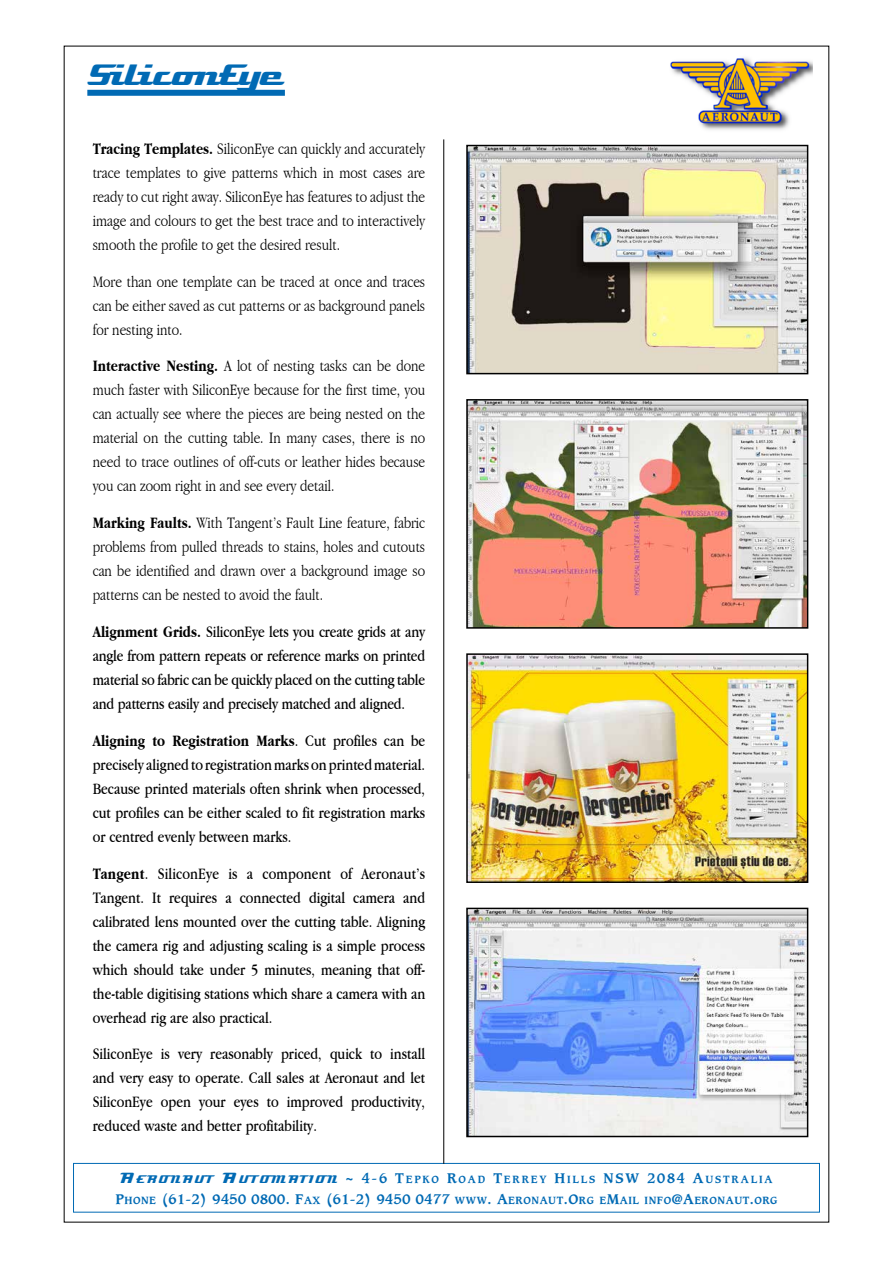
<style>
.page{position:relative;width:893px;height:1263px;background:#fff}
.page>*{position:absolute;margin:0;border:0;box-sizing:border-box;transform-origin:0 0}
.t1{font:33px "Linotype Atomatic";letter-spacing:-.045em;color:#016ab4}
.Standard_Paragraph_G{font:16.5px/24px "Apple Garamond";color:#000;text-align:justify}
.Standard_Paragraph_G-2{font:300 16.5px/24px "Apple Garamond";color:#000;text-align:justify}
.t2{font:700 13.5px "Caxton";letter-spacing:.04em;color:#016ab4}
.t3{font:700 10.2px "Caxton";letter-spacing:.18em;color:#016ab4}
.t4{font:700 10.2px "Caxton";letter-spacing:.055em;color:#016ab4}
.s1{font-weight:700}
.s2{font-family:"Linotype Atomatic";font-weight:400;font-size:16.5px}
.s3{font-family:"Linotype Atomatic";font-weight:400;font-size:12.3px}
.s4{font-size:13.5px}
.s5{font-size:10.2px}
</style>
<div class="page">
<div style="left:73px;top:1163px;width:747px;height:49px;border:1px solid #016ab4"></div>
<hr style="left:443px;top:139px;width:1px;height:1025px;background:#000">
<img style="left:670px;top:58px;width:142px;height:72px">
<div style="left:87px;top:90px;width:198px;height:6px;background:#016ab4"></div>
<img style="left:469px;top:148px;width:336px;height:223px">
<div style="left:466px;top:145px;width:342px;height:229px;border:2px solid #000"></div>
<img style="left:469px;top:402px;width:336px;height:224px">
<div style="left:466px;top:399px;width:342px;height:230px;border:2px solid #000"></div>
<img style="left:469px;top:911px;width:336px;height:223px">
<div style="left:466px;top:908px;width:342px;height:229px;border:2px solid #000"></div>
<img style="left:469px;top:656px;width:336px;height:224px">
<div style="left:466px;top:653px;width:342px;height:230px;border:2px solid #000"></div>
<p class="t1" style="left:87px;top:57px;width:197px">SiliconEye</p>
<p class="Standard_Paragraph_G-2" style="left:93px;top:136px;width:334px"><span class="s1">Tracing Templates.</span> SiliconEye can quickly and accurately trace templates to give patterns which in most cases are ready to cut right away. SiliconEye has features to adjust the image and colours to get the best trace and to interactively smooth the profile to get the desired result.</p>
<p class="Standard_Paragraph_G-2" style="left:93px;top:269px;width:334px">More than one template can be traced at once and traces can be either saved as cut patterns or as background panels for nesting into.</p>
<p class="Standard_Paragraph_G-2" style="left:93px;top:354px;width:334px"><span class="s1">Interactive Nesting.</span> A lot of nesting tasks can be done much faster with SiliconEye because for the first time, you can actually see where the pieces are being nested on the material on the cutting table. In many cases, there is no need to trace outlines of off-cuts or leather hides because you can zoom right in and see every detail.</p>
<p class="Standard_Paragraph_G-2" style="left:93px;top:511px;width:334px"><span class="s1">Marking Faults.</span> With Tangent’s Fault Line feature, fabric problems from pulled threads to stains, holes and cutouts can be identified and drawn over a background image so patterns can be nested to avoid the fault.</p>
<p class="Standard_Paragraph_G" style="left:93px;top:619px;width:334px"><span class="s1">Alignment Grids.</span> SiliconEye lets you create grids at any angle from pattern repeats or reference marks on printed material so fabric can be quickly placed on the cutting table and patterns easily and precisely matched and aligned.</p>
<p class="Standard_Paragraph_G" style="left:93px;top:728px;width:334px"><span class="s1">Aligning to Registration Marks</span>. Cut profiles can be precisely aligned to registration marks on printed material.<br>Because printed materials often shrink when processed, cut profiles can be either scaled to fit registration marks or centred evenly between marks.</p>
<p class="Standard_Paragraph_G" style="left:93px;top:861px;width:334px"><span class="s1">Tangent</span>. SiliconEye is a component of Aeronaut’s Tangent. It requires a connected digital camera and calibrated lens mounted over the cutting table. Aligning the camera rig and adjusting scaling is a simple process which should take under 5 minutes, meaning that off&shy;the-table digitising stations which share a camera with an overhead rig are also practical.</p>
<p class="Standard_Paragraph_G" style="left:93px;top:1042px;width:334px">SiliconEye is very reasonably priced, quick to install and very easy to operate. Call sales at Aeronaut and let SiliconEye open your eyes to improved productivity, reduced waste and better profitability.</p>
<p class="t3" style="left:120px;top:1172px;width:653px"><span class="s2">A</span><span class="s3">ERONAUT</span> <span class="s2">A</span><span class="s3">UTOMATION</span> <span class="s4">~ 4-6 T</span>EPKO <span class="s4">R</span>OAD <span class="s4">T</span>ERR EY <span class="s4">H</span>ILLS <span class="s4">NSW 2084 A</span>USTR ALIA</p>
<p class="t2" style="left:115px;top:1190px;width:352px">P<span class="s5">HONE</span> (61-2) 9450 0800. F<span class="s5">AX</span> (61-2) 9450 0477 <span class="s5">WWW</span></p>
<p class="t4" style="left:487px;top:1193px;width:292px"><span class="s4">. A</span>ERONAUT<span class="s4">.O</span>RG E<span class="s4">M</span>AIL INFO<span class="s4">@A</span>ERONAUT<span class="s4">.</span>ORG</p>
</div>
